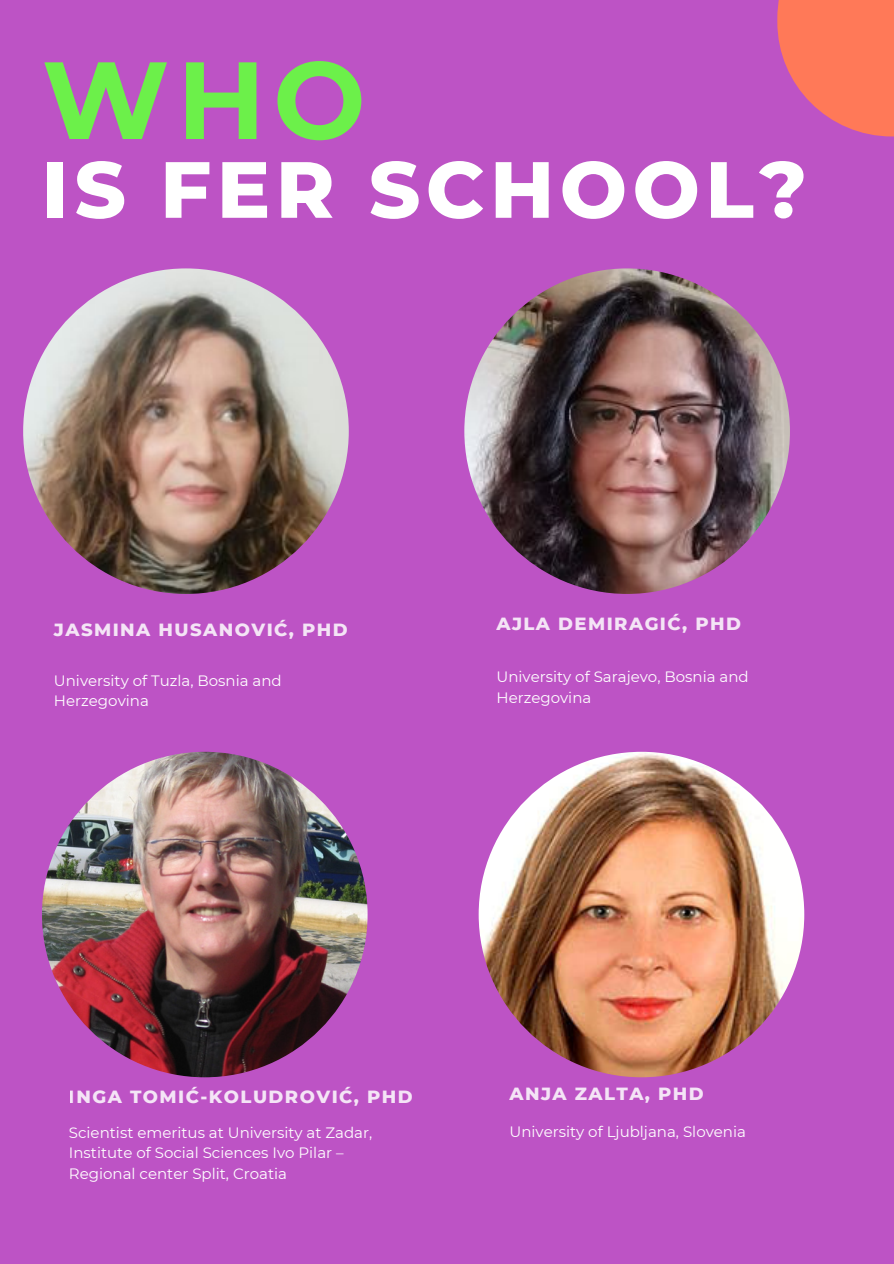
<style>
.page{position:relative;width:894px;height:1264px;background:#fff}
.page>*{position:absolute;margin:0;border:0;box-sizing:border-box;transform-origin:0 0}
.t1{font:700 109.5px "Montserrat";color:#6cf04a}
.t2{font:800 79.5px "Montserrat";letter-spacing:.07em;color:#fff}
.t3{font:800 18px "Montserrat";letter-spacing:.08em;color:#fff}
.t4{font:15px/20.2px "Montserrat";color:#fff}
</style>
<div class="page">
<div style="left:0;top:0;width:893px;height:1263px;background:#bd53c5"></div>
<svg style="left:777px;top:0;width:116px;height:136px"></svg>
<img style="left:42px;top:751px;width:325px;height:326px;border-radius:50%">
<img style="left:478px;top:751px;width:326px;height:326px;border-radius:50%">
<img style="left:23px;top:268px;width:325px;height:326px;border-radius:50%">
<img style="left:464px;top:268px;width:325px;height:326px;border-radius:50%">
<p class="t1" style="left:42px;top:33px;width:325px">WHO</p>
<p class="t2" style="left:42px;top:141px;width:766px">IS FER SCHOOL?</p>
<p class="t3" style="left:54px;top:619px;width:295px">JASMINA HUSANOVIĆ, PHD</p>
<h2 class="t4" style="left:54px;top:670px;width:229px">University of Tuzla, Bosnia and<br>Herzegovina</h2>
<p class="t3" style="left:496px;top:612px;width:246px">AJLA DEMIRAGIĆ, PHD</p>
<p class="t4" style="left:496px;top:667px;width:254px">University of Sarajevo, Bosnia and<br>Herzegovina</p>
<p class="t3" style="left:69px;top:1085px;width:345px">INGA TOMIĆ-KOLUDROVIĆ, PHD</p>
<h2 class="t4" style="left:69px;top:1122px;width:305px">Scientist emeritus at University at Zadar,<br>Institute of Social Sciences Ivo Pilar –<br>Regional center Split, Croatia</h2>
<p class="t3" style="left:509px;top:1082px;width:196px">ANJA ZALTA, PHD</p>
<p class="t4" style="left:509px;top:1121px;width:238px">University of Ljubljana, Slovenia</p>
</div>
